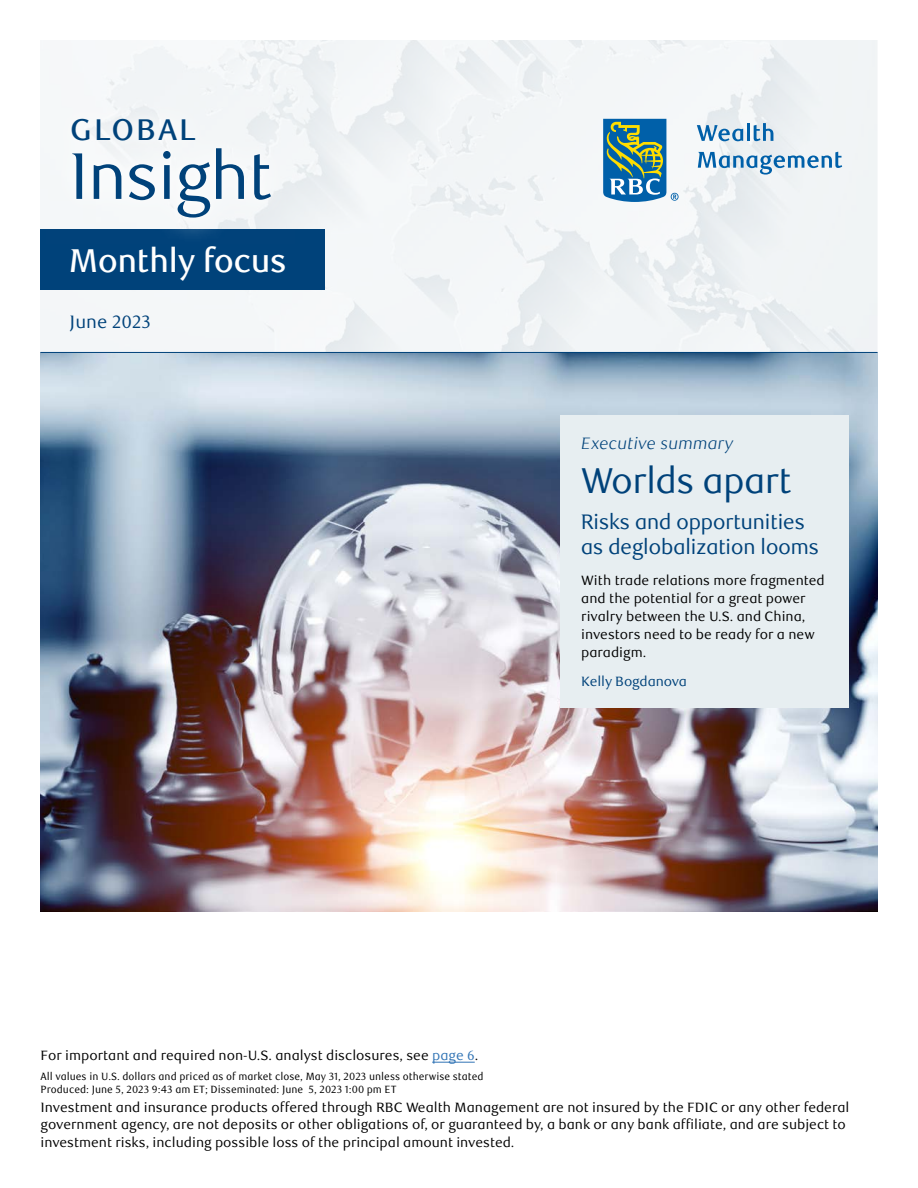
<style>
.page{position:relative;width:918px;height:1188px;background:#fff}
.page>*{position:absolute;margin:0;border:0;box-sizing:border-box;transform-origin:0 0}
.Cover_Global_Insight_title{font:66px "RBC Display";color:#00427a}
.Cover_Cover_FA_headline{font:36px "RBC Display";color:#00427a}
.Headline{font:500 33px "RBC Display";color:#fff}
.Cover_Global_Insight_title-2{font:500 30px "RBC Text";letter-spacing:.05em;color:#00427a}
.Cover_Cover_FA_headline-2{font:21px/25.2px "RBC Display";color:#00427a}
.sub_subtitle_cover{font:18px "RBC Text";color:#00427a}
.sub_subtitle_cover-2{font:italic 300 16.5px "RBC Text";color:#00427a}
.Cover_Cover_tiny_legal{font:13.5px/18px "RBC Text";color:#000}
.Body_Text{font:13.5px/18px "RBC Text";color:#000}
.Cover_Cover_FA_author{font:13.5px "RBC Text";letter-spacing:-.01em;color:#00427a}
.Cover_Cover_tiny_legal-2{font:10.5px/13px "RBC Text Cond";color:#000}
.s1{color:#3174b5}
</style>
<div class="page">
<img style="left:40px;top:40px;width:838px;height:872px">
<hr style="left:40px;top:352px;width:838px;height:1px;background:#00427a">
<div style="left:40px;top:229px;width:285px;height:61px;background:#00427a"></div>
<svg style="left:46px;top:92px;width:249px;height:144px;fill:#f3f6f7"></svg>
<div style="left:63px;top:110px;width:217px;height:117px;background:#f6f8f9"></div>
<svg style="left:603px;top:119px;width:76px;height:83px"></svg>
<svg style="left:697px;top:125px;width:46px;height:16px"></svg>
<hr style="left:747px;top:123px;width:3px;height:18px;background:#0060a9">
<svg style="left:754px;top:123px;width:19px;height:18px"></svg>
<svg style="left:698px;top:152px;width:144px;height:23px"></svg>
<div style="left:560px;top:415px;width:289px;height:292px;background:#e7eef1"></div>
<hr style="left:432px;top:1062px;width:43px;height:1px;background:#3174b5">
<h1 class="Cover_Global_Insight_title-2" style="left:70px;top:112px;width:128px">GLOBAL</h1>
<h1 class="Cover_Global_Insight_title" style="left:70px;top:138px;width:203px">Insight</h1>
<h2 class="Headline" style="left:70px;top:241px;width:219px">Monthly focus</h2>
<p class="sub_subtitle_cover" style="left:70px;top:312px;width:83px">June 2023</p>
<p class="sub_subtitle_cover-2" style="left:581px;top:434px;width:154px">Executive summary</p>
<h2 class="Cover_Cover_FA_headline" style="left:581px;top:459px;width:211px">Worlds apart</h2>
<h2 class="Cover_Cover_FA_headline-2" style="left:581px;top:509px;width:239px">Risks and opportunities as deglobalization looms</h2>
<p class="Body_Text" style="left:581px;top:572px;width:245px">With trade relations more fragmented and the potential for a great power rivalry between the U.S. and China, investors need to be ready for a new paradigm.</p>
<p class="Cover_Cover_FA_author" style="left:581px;top:673px;width:107px">Kelly Bogdanova</p>
<p class="Cover_Cover_tiny_legal" style="left:40px;top:1046px;width:439px">For important and required non-U.S. analyst disclosures, see <span class="s1">page 6</span>.</p>
<p class="Cover_Cover_tiny_legal-2" style="left:40px;top:1070px;width:445px">All values in U.S. dollars and priced as of market close, May 31, 2023 unless otherwise stated<br>Produced: June 5, 2023 9:43 am ET; Disseminated: June 5, 2023 1:00 pm ET</p>
<p class="Cover_Cover_tiny_legal" style="left:40px;top:1098px;width:810px">Investment and insurance products offered through RBC Wealth Management are not insured by the FDIC or any other federal government agency, are not deposits or other obligations of, or guaranteed by, a bank or any bank affiliate, and are subject to investment risks, including possible loss of the principal amount invested.</p>
</div>
